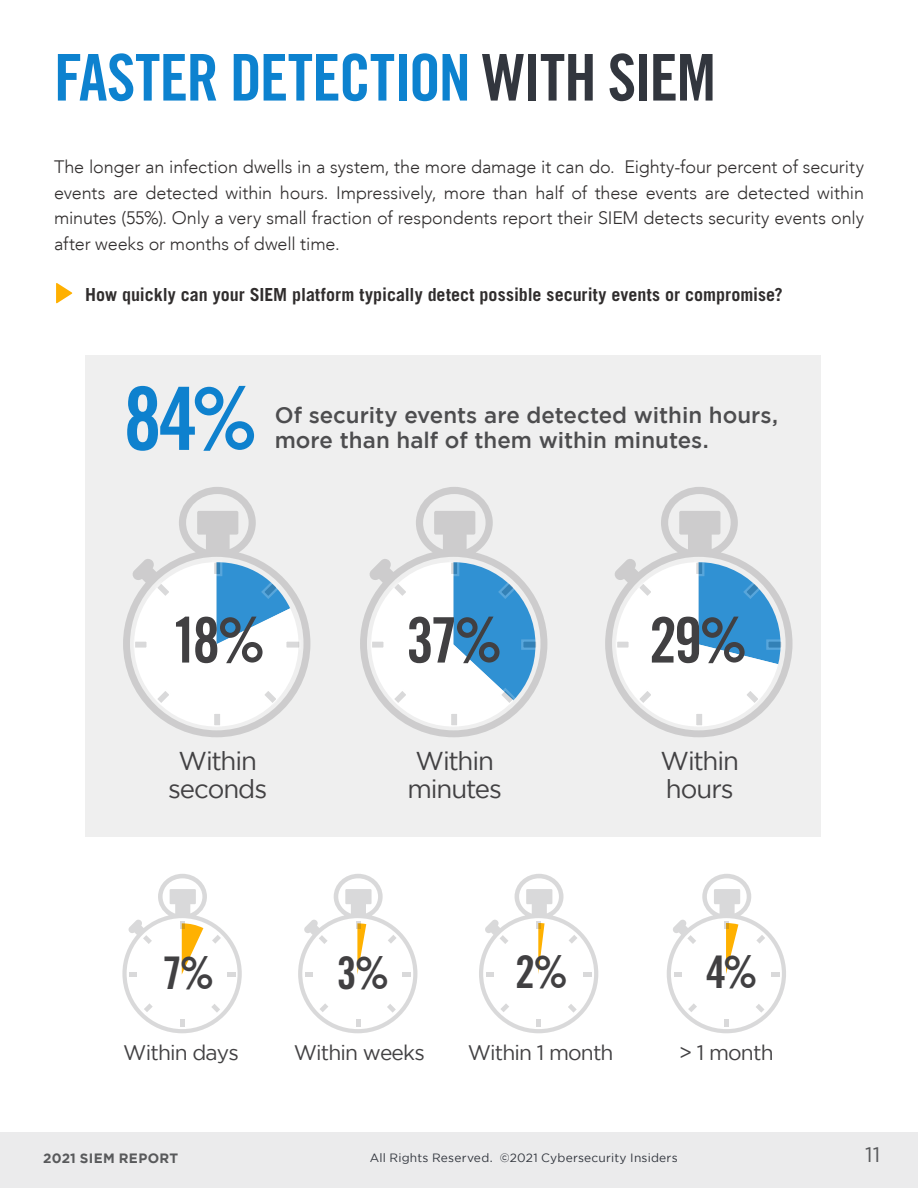
<style>
.page{position:relative;width:918px;height:1188px;background:#fff}
.page>*{position:absolute;margin:0;border:0;box-sizing:border-box;transform-origin:0 0}
.t1{font:87.45px "Trade Gothic LT Std Bd Cn 20";color:#0e81ce}
.t2{font:64.5px "Trade Gothic LT Std Bd Cn 20";letter-spacing:-.02em;color:#0d82cf}
.t3{font:62.85px "Trade Gothic LT Std Bd Cn 20";color:#414042}
.t4{font:45px "Trade Gothic LT Std Bd Cn 20";color:#414042}
.t5{font:25.8px/27.6px "Gotham";letter-spacing:-.045em;color:#424143;text-align:center}
.t6{font:500 22.35px "Gotham";color:#4d4d4f}
.t7{font:21px "Gotham";letter-spacing:-.04em;color:#424143}
.t8{font:21px "Gotham";color:#58595b}
.t9{font:300 18px/25.5px "Avenir LT";letter-spacing:-.005em;color:#302d2d;text-align:justify}
.t10{font:700 18px "Trade Gothic LT Std";color:#302d2d}
.t11{font:700 13.5px "Gotham";letter-spacing:.02em;color:#58595b}
.t12{font:12px "Gotham";letter-spacing:.015em;color:#32363e}
.s1{color:#32363e}
</style>
<div class="page">
<div style="left:0;top:1132px;width:918px;height:56px;background:#ebebec"></div>
<svg style="left:56px;top:283px;width:16px;height:20px"></svg>
<div style="left:85px;top:355px;width:736px;height:482px;background:#efefef"></div>
<svg style="left:360px;top:487px;width:187px;height:250px"></svg>
<svg style="left:122px;top:874px;width:120px;height:159px"></svg>
<svg style="left:298px;top:874px;width:119px;height:159px"></svg>
<svg style="left:479px;top:874px;width:119px;height:159px"></svg>
<svg style="left:667px;top:874px;width:119px;height:159px"></svg>
<svg style="left:123px;top:487px;width:187px;height:250px"></svg>
<svg style="left:605px;top:487px;width:188px;height:250px"></svg>
<h2 class="t2" style="left:54px;top:38px;width:664px">FASTER DETECTION <span class="s1">WITH SIEM</span></h2>
<p class="t9" style="left:54px;top:155px;width:812px">The longer an infection dwells in a system, the more damage it can do. Eighty-four percent of security events are detected within hours. Impressively, more than half of these events are detected within minutes (55%). Only a very small fraction of respondents report their SIEM detects security events only after weeks or months of dwell time.</p>
<p class="t10" style="left:85px;top:283px;width:699px">How quickly can your SIEM platform typically detect possible security events or compromise?</p>
<h1 class="t1" style="left:123px;top:366px;width:137px">84%</h1>
<p class="t6" style="left:275px;top:403px;width:505px">Of security events are detected within hours,</p>
<p class="t6" style="left:275px;top:427px;width:436px">more than half of them within minutes.</p>
<h3 class="t3" style="left:171px;top:602px;width:96px">18%</h3>
<h3 class="t5" style="left:168px;top:747px;width:101px">Within seconds</h3>
<h3 class="t3" style="left:406px;top:602px;width:98px">37%</h3>
<h3 class="t5" style="left:407px;top:747px;width:96px">Within minutes</h3>
<h3 class="t3" style="left:649px;top:602px;width:100px">29%</h3>
<h3 class="t5" style="left:661px;top:747px;width:80px;text-align:left">Within hours</h3>
<h3 class="t4" style="left:162px;top:946px;width:54px">7%</h3>
<h3 class="t4" style="left:515px;top:945px;width:55px">2%</h3>
<h3 class="t4" style="left:337px;top:946px;width:54px">3%</h3>
<h3 class="t4" style="left:706px;top:945px;width:53px">4%</h3>
<p class="t7" style="left:123px;top:1041px;width:117px">Within days</p>
<p class="t7" style="left:468px;top:1041px;width:147px">Within 1 month</p>
<p class="t7" style="left:294px;top:1041px;width:133px">Within weeks</p>
<p class="t7" style="left:679px;top:1041px;width:96px">&gt; 1 month</p>
<p class="t11" style="left:43px;top:1150px;width:136px">2021 SIEM REPORT</p>
<p class="t12" style="left:370px;top:1151px;width:309px">All Rights Reserved. ©2021 Cybersecurity Insiders</p>
<p class="t8" style="left:865px;top:1143px;width:17px">11</p>
</div>
